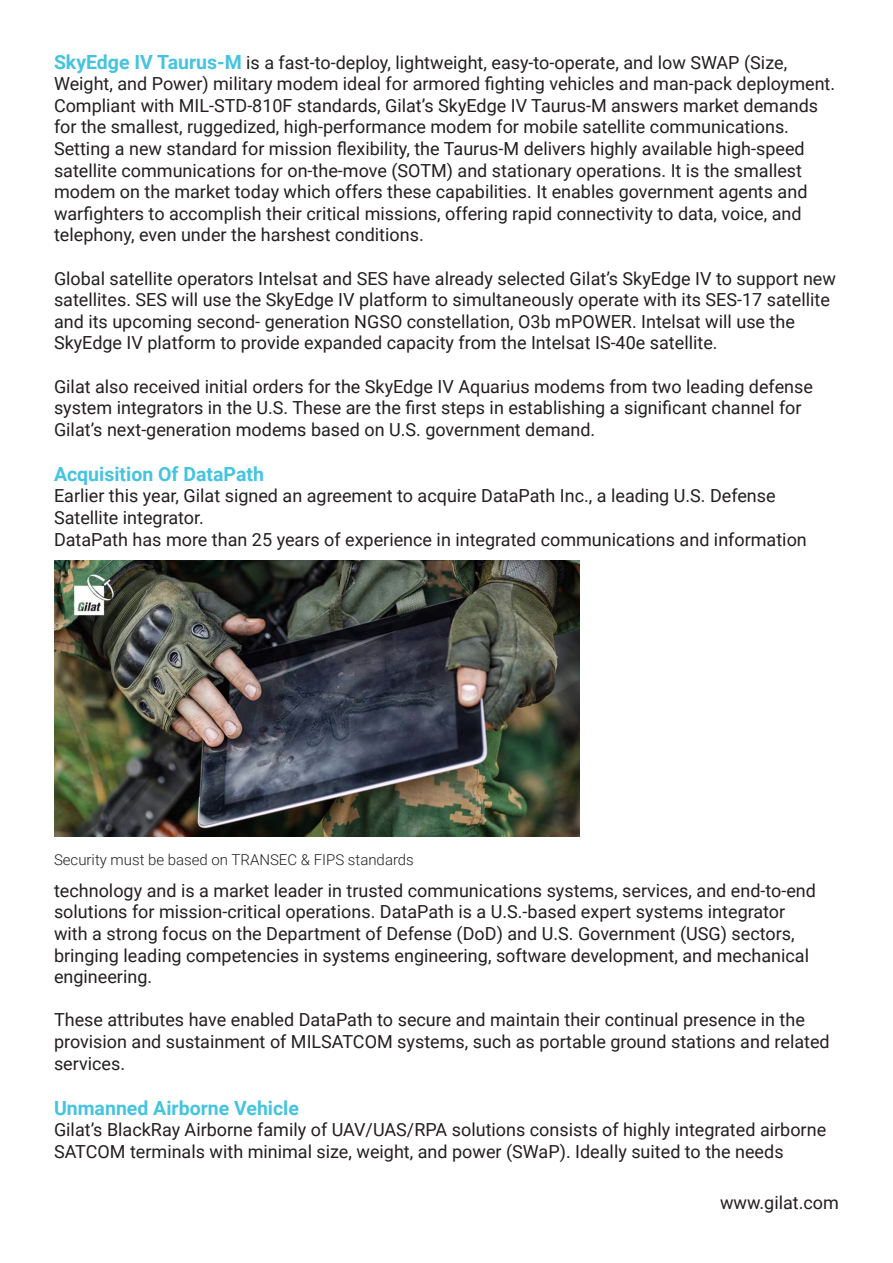
<style>
.page{position:relative;width:893px;height:1263px;background:#fff}
.page>*{position:absolute;margin:0;border:0;box-sizing:border-box;transform-origin:0 0}
.t1{font:700 19.5px "Roboto";color:#45c4df}
.t2{font:18px/21.6px "Roboto";color:#231f20}
.t3{font:300 15px "Roboto";color:#231f20}
.s1{font-weight:700;font-size:19.5px;color:#45c4df}
</style>
<div class="page">
<img style="left:54px;top:561px;width:526px;height:275px">
<p class="t2" style="left:54px;top:51px;width:783px"><span class="s1">SkyEdge IV Taurus-M</span> is a fast-to-deploy, lightweight, easy-to-operate, and low SWAP (Size, Weight, and Power) military modem ideal for armored fighting vehicles and man-pack deployment.<br>Compliant with MIL-STD-810F standards, Gilat’s SkyEdge IV Taurus-M answers market demands for the smallest, ruggedized, high-performance modem for mobile satellite communications.<br>Setting a new standard for mission flexibility, the Taurus-M delivers highly available high-speed satellite communications for on-the-move (SOTM) and stationary operations. It is the smallest modem on the market today which offers these capabilities. It enables government agents and warfighters to accomplish their critical missions, offering rapid connectivity to data, voice, and telephony, even under the harshest conditions.</p>
<p class="t2" style="left:54px;top:267px;width:783px">Global satellite operators Intelsat and SES have already selected Gilat’s SkyEdge IV to support new satellites. SES will use the SkyEdge IV platform to simultaneously operate with its SES-17 satellite and its upcoming second- generation NGSO constellation, O3b mPOWER. Intelsat will use the SkyEdge IV platform to provide expanded capacity from the Intelsat IS-40e satellite.</p>
<p class="t2" style="left:54px;top:375px;width:760px">Gilat also received initial orders for the SkyEdge IV Aquarius modems from two leading defense system integrators in the U.S. These are the first steps in establishing a significant channel for<br>Gilat’s next-generation modems based on U.S. government demand.</p>
<p class="t1" style="left:54px;top:460px;width:212px">Acquisition Of DataPath</p>
<p class="t2" style="left:54px;top:485px;width:723px">Earlier this year, Gilat signed an agreement to acquire DataPath Inc., a leading U.S. Defense<br>Satellite integrator.</p>
<p class="t2" style="left:54px;top:528px;width:754px">DataPath has more than 25 years of experience in integrated communications and information</p>
<p class="t3" style="left:54px;top:849px;width:361px">Security must be based on TRANSEC &amp; FIPS standards</p>
<p class="t2" style="left:54px;top:879px;width:763px">technology and is a market leader in trusted communications systems, services, and end-to-end solutions for mission-critical operations. DataPath is a U.S.-based expert systems integrator with a strong focus on the Department of Defense (DoD) and U.S. Government (USG) sectors, bringing leading competencies in systems engineering, software development, and mechanical engineering.</p>
<p class="t2" style="left:54px;top:1008px;width:777px">These attributes have enabled DataPath to secure and maintain their continual presence in the provision and sustainment of MILSATCOM systems, such as portable ground stations and related services.</p>
<p class="t1" style="left:54px;top:1094px;width:246px">Unmanned Airborne Vehicle</p>
<p class="t2" style="left:54px;top:1118px;width:774px">Gilat’s BlackRay Airborne family of UAV/UAS/RPA solutions consists of highly integrated airborne<br>SATCOM terminals with minimal size, weight, and power (SWaP). Ideally suited to the needs</p>
<p class="t2" style="left:720px;top:1191px;width:120px">www.gilat.com</p>
</div>
